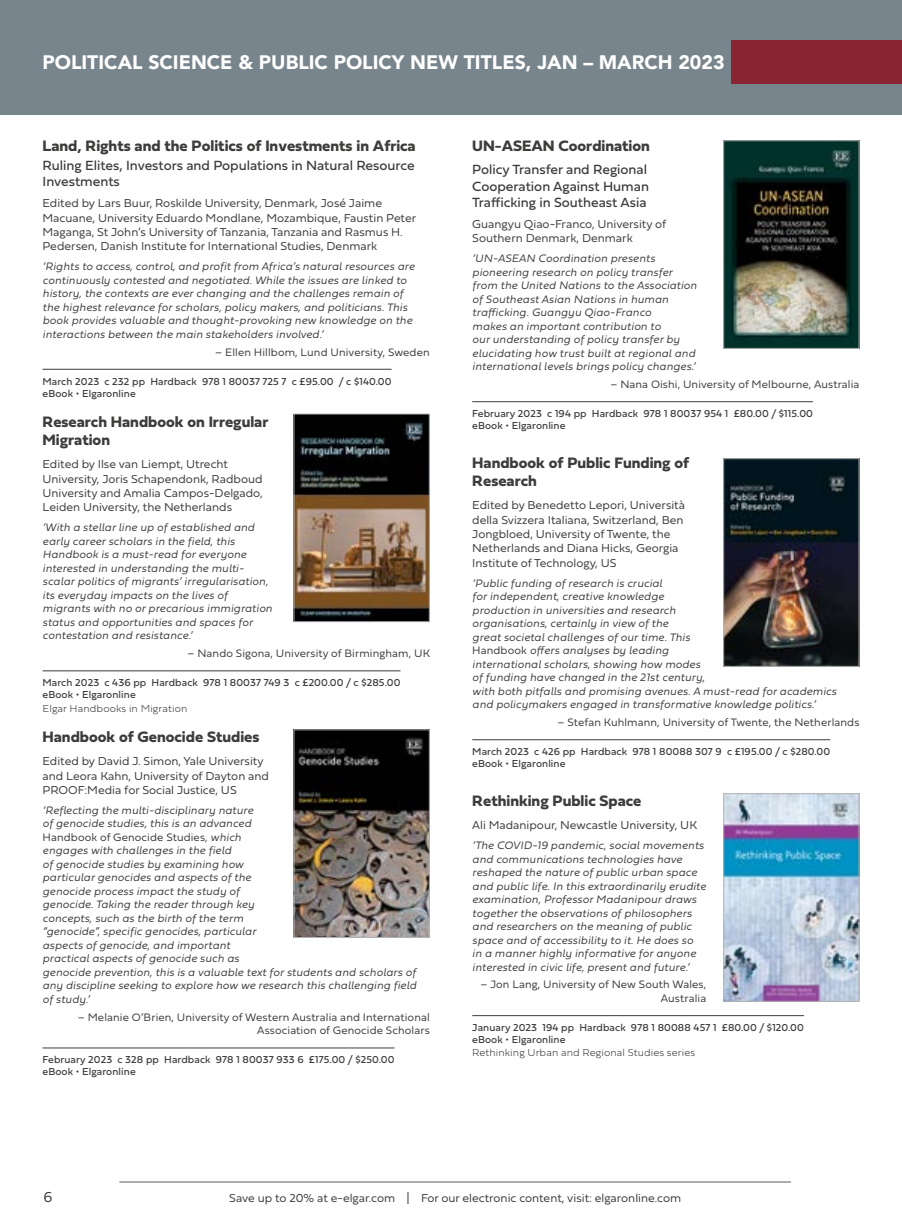
<style>
.page{position:relative;width:902px;height:1225px;background:#fff}
.page>*{position:absolute;margin:0;border:0;box-sizing:border-box;transform-origin:0 0}
.t1{font:900 19.5px "Avenir";color:#fff}
.t2{font:700 15.75px/18px "Fieldwork Hum";color:#3c3c3b}
.t3{font:15px "Fieldwork Hum Light";color:#3c3c3b}
.t4{font:13.8px/16.5px "Fieldwork Hum";color:#3c3c3b}
.t5{font:12px/14.4px "Fieldwork Hum Light";color:#3c3c3b}
.t6{font:italic 300 11.25px/13.5px "Fieldwork";letter-spacing:.01em;color:#3c3c3b}
.t7{font:11.25px/13.5px "Fieldwork Hum Light";letter-spacing:.01em;color:#3c3c3b;text-align:right}
.t8{font:10.5px/12px "Fieldwork Hum";letter-spacing:.01em;color:#3c3c3b}
.t9{font:100 10.5px "Fieldwork Hum";letter-spacing:.01em;color:#3c3c3b}
.s1{font-family:"Fieldwork";font-weight:300;font-style:italic}
.s2{font-family:"Fieldwork Hum Light";font-weight:400;font-style:normal}
.s3{font-size:18px}
</style>
<div class="page">
<div style="left:0;top:0;width:901px;height:115px;background:#79858d"></div>
<hr style="left:472px;top:401px;width:340px;height:1px;background:#3c3c3b">
<hr style="left:472px;top:739px;width:358px;height:1px;background:#3c3c3b">
<hr style="left:472px;top:1015px;width:331px;height:1px;background:#3c3c3b">
<hr style="left:43px;top:369px;width:348px;height:1px;background:#3c3c3b">
<hr style="left:43px;top:670px;width:357px;height:1px;background:#3c3c3b">
<hr style="left:43px;top:1047px;width:351px;height:1px;background:#3c3c3b">
<hr style="left:119px;top:1181px;width:672px;height:1px;background:#3c3c3b">
<img style="left:295px;top:416px;width:132px;height:204px">
<img style="left:725px;top:142px;width:132px;height:205px">
<div style="left:723px;top:140px;width:136px;height:209px;border:1px solid #b3b2b2"></div>
<div style="left:731px;top:40px;width:170px;height:44px;background:#892532"></div>
<img style="left:295px;top:731px;width:132px;height:205px">
<div style="left:293px;top:729px;width:136px;height:209px;border:1px solid #b3b2b2"></div>
<img style="left:725px;top:460px;width:132px;height:204px">
<div style="left:723px;top:458px;width:136px;height:208px;border:1px solid #b3b2b2"></div>
<img style="left:725px;top:795px;width:132px;height:204px">
<div style="left:723px;top:793px;width:136px;height:208px;border:1px solid #b3b2b2"></div>
<h1 class="t1" style="left:43px;top:46px;width:683px">POLITICAL SCIENCE &amp; PUBLIC POLICY NEW TITLES, JAN – MARCH 2023</h1>
<h2 class="t2" style="left:43px;top:136px;width:374px">Land, Rights and the Politics of Investments in Africa</h2>
<p class="t4" style="left:43px;top:156px;width:373px">Ruling Elites, Investors and Populations in Natural Resource<br>Investments</p>
<p class="t5" style="left:43px;top:195px;width:375px">Edited by Lars Buur, Roskilde University, Denmark, José Jaime Macuane, University Eduardo Mondlane, Mozambique, Faustin Peter Maganga, St John’s University of Tanzania, Tanzania and Rasmus H.<br>Pedersen, Danish Institute for International Studies, Denmark</p>
<p class="t6" style="left:43px;top:259px;width:373px">‘Rights to access, control, and profit from Africa’s natural resources are continuously contested and negotiated. While the issues are linked to history, the contexts are ever changing and the challenges remain of the highest relevance for scholars, policy makers, and politicians. This book provides valuable and thought-provoking new knowledge on the interactions between the main stakeholders involved.’</p>
<p class="t7" style="left:215px;top:344px;width:216px">– Ellen Hillbom, Lund University, Sweden</p>
<p class="t8" style="left:43px;top:374px;width:350px">March 2023 c 232 pp Hardback 978 1 80037 725 7 c £95.00 / c $140.00 eBook • Elgaronline</p>
<h2 class="t2" style="left:43px;top:412px;width:227px">Research Handbook on Irregular<br>Migration</h2>
<p class="t5" style="left:43px;top:456px;width:222px">Edited by Ilse van Liempt, Utrecht University, Joris Schapendonk, Radboud University and Amalia Campos-Delgado, Leiden University, the Netherlands</p>
<p class="t6" style="left:43px;top:520px;width:231px">‘With a stellar line up of established and early career scholars in the field, this Handbook is a must-read for everyone interested in understanding the multi&shy;scalar politics of migrants’ irregularisation, its everyday impacts on the lives of migrants with no or precarious immigration status and opportunities and spaces for contestation and resistance.’</p>
<p class="t7" style="left:187px;top:646px;width:244px">– Nando Sigona, University of Birmingham, UK</p>
<p class="t8" style="left:43px;top:676px;width:359px">March 2023 c 436 pp Hardback 978 1 80037 749 3 c £200.00 / c $285.00 eBook • Elgaronline</p>
<p class="t9" style="left:43px;top:700px;width:146px">Elgar Handbooks in Migration</p>
<h2 class="t2" style="left:43px;top:727px;width:218px">Handbook of Genocide Studies</h2>
<p class="t5" style="left:43px;top:753px;width:228px">Edited by David J. Simon, Yale University and Leora Kahn, University of Dayton and<br>PROOF:Media for Social Justice, US</p>
<p class="t6" style="left:43px;top:803px;width:212px">‘Reflecting the multi-disciplinary nature of genocide studies, this is an advanced</p>
<p class="t7" style="left:43px;top:830px;width:200px">Handbook of Genocide Studies<span class="s1">, which</span></p>
<p class="t6" style="left:43px;top:843px;width:375px">engages with challenges in the field<br>of genocide studies by examining how<br>particular genocides and aspects of the<br>genocide process impact the study of<br>genocide. Taking the reader through key<br>concepts, such as the birth of the term<br>“genocide”, specific genocides, particular<br>aspects of genocide, and important<br>practical aspects of genocide such as<br>genocide prevention, this is a valuable text for students and scholars of any discipline seeking to explore how we research this challenging field of study.’</p>
<p class="t7" style="left:78px;top:1009px;width:353px">– Melanie O’Brien, University of Western Australia and International<br>Association of Genocide Scholars</p>
<p class="t8" style="left:43px;top:1053px;width:353px">February 2023 c 328 pp Hardback 978 1 80037 933 6 £175.00 / $250.00 eBook • Elgaronline</p>
<h2 class="t2" style="left:472px;top:136px;width:179px">UN-ASEAN Coordination</h2>
<p class="t4" style="left:472px;top:161px;width:178px">Policy Transfer and Regional<br>Cooperation Against Human<br>Trafficking in Southeast Asia</p>
<p class="t5" style="left:472px;top:216px;width:196px">Guangyu Qiao-Franco, University of<br>Southern Denmark, Denmark</p>
<p class="t6" style="left:472px;top:251px;width:226px">‘UN-ASEAN Coordination presents pioneering research on policy transfer from the United Nations to the Association of Southeast Asian Nations in human trafficking. Guangyu Qiao-Franco<br>makes an important contribution to<br>our understanding of policy transfer by elucidating how trust built at regional and international levels brings policy changes.’</p>
<p class="t7" style="left:610px;top:377px;width:250px">– Nana Oishi, University of Melbourne, Australia</p>
<p class="t8" style="left:472px;top:407px;width:342px">February 2023 c 194 pp Hardback 978 1 80037 954 1 £80.00 / $115.00 eBook • Elgaronline</p>
<h2 class="t2" style="left:472px;top:453px;width:218px">Handbook of Public Funding of<br>Research</h2>
<p class="t5" style="left:472px;top:497px;width:214px">Edited by Benedetto Lepori, Università della Svizzera Italiana, Switzerland, Ben Jongbloed, University of Twente, the Netherlands and Diana Hicks, Georgia Institute of Technology, US</p>
<p class="t6" style="left:472px;top:575px;width:366px">‘Public funding of research is crucial<br>for independent, creative knowledge<br>production in universities and research<br>organisations, certainly in view of the<br>great societal challenges of our time. This<br><span class="s2">Handbook</span> offers analyses by leading<br>international scholars, showing how modes<br>of funding have changed in the 21st century,<br>with both pitfalls and promising avenues. A must-read for academics and policymakers engaged in transformative knowledge politics.’</p>
<p class="t7" style="left:557px;top:715px;width:303px">– Stefan Kuhlmann, University of Twente, the Netherlands</p>
<p class="t8" style="left:472px;top:745px;width:359px">March 2023 c 426 pp Hardback 978 1 80088 307 9 c £195.00 / c $280.00 eBook • Elgaronline</p>
<h2 class="t2" style="left:472px;top:791px;width:171px">Rethinking Public Space</h2>
<p class="t5" style="left:472px;top:817px;width:226px">Ali Madanipour, Newcastle University, UK</p>
<p class="t6" style="left:472px;top:838px;width:235px">‘The COVID-19 pandemic, social movements and communications technologies have reshaped the nature of public urban space and public life. In this extraordinarily erudite examination, Professor Madanipour draws together the observations of philosophers and researchers on the meaning of public space and of accessibility to it. He does so<br>in a manner highly informative for anyone interested in civic life, present and future.’</p>
<p class="t7" style="left:480px;top:977px;width:227px">– Jon Lang, University of New South Wales,<br>Australia</p>
<p class="t8" style="left:472px;top:1021px;width:333px">January 2023 194 pp Hardback 978 1 80088 457 1 £80.00 / $120.00 eBook • Elgaronline</p>
<p class="t9" style="left:472px;top:1044px;width:225px">Rethinking Urban and Regional Studies series</p>
<h3 class="t3" style="left:44px;top:1184px;width:10px">6</h3>
<p class="t5" style="left:229px;top:1190px;width:453px">Save up to 20% at e-elgar.com <span class="s3">I</span> For our electronic content, visit: elgaronline.com</p>
</div>
